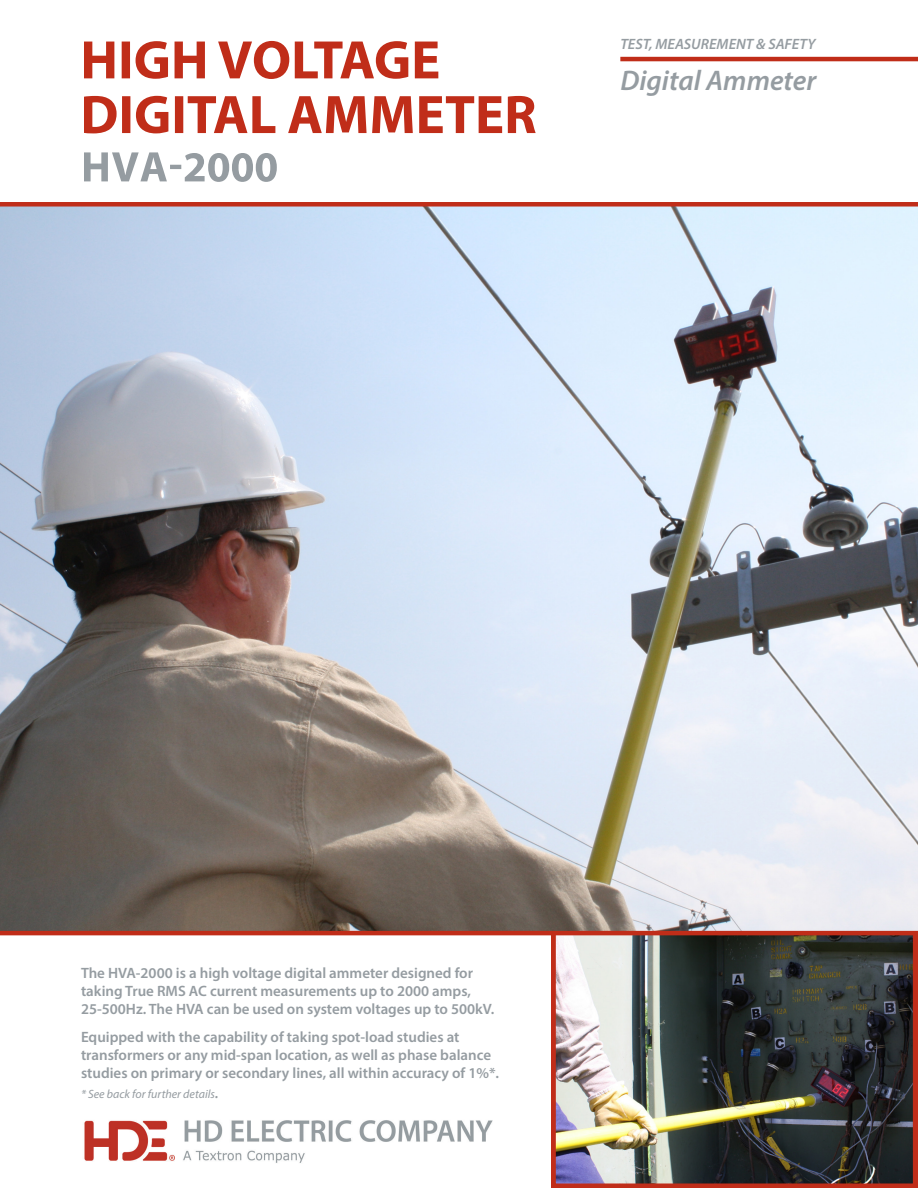
<style>
.page{position:relative;width:918px;height:1188px;background:#fff}
.page>*{position:absolute;margin:0;border:0;box-sizing:border-box;transform-origin:0 0}
.t1{font:italic 600 28.5px "Myriad Pro";color:#959ca1}
.t2{font:600 15px/18px "Myriad Pro";color:#959ca1}
.t3{font:italic 600 15px "Myriad Pro";color:#959ca1}
.t4{font:italic 12px "Myriad Pro";color:#959ca1}
.s1{font-size:18px}
</style>
<div class="page">
<img style="left:556px;top:935px;width:356px;height:248px">
<div style="left:551px;top:930px;width:366px;height:258px;border:4px solid #c02d19"></div>
<img style="left:84px;top:1120px;width:409px;height:43px">
<hr style="left:620px;top:57px;width:298px;height:4px;background:#c02d19">
<img style="left:0;top:207px;width:918px;height:724px">
<hr style="left:0;top:931px;width:918px;height:4px;background:#c02d19">
<div style="left:0;top:202px;width:918px;height:5px;background:#c02d19"></div>
<svg style="left:84px;top:152px;width:193px;height:30px"></svg>
<svg style="left:84px;top:96px;width:452px;height:37px"></svg>
<svg style="left:84px;top:41px;width:354px;height:38px"></svg>
<p class="t3" style="left:620px;top:34px;width:197px">TEST, MEASUREMENT &amp; SAFETY</p>
<p class="t1" style="left:620px;top:63px;width:198px">Digital Ammeter</p>
<p class="t2" style="left:81px;top:963px;width:415px">The HVA-2000 is a high voltage digital ammeter designed for taking True RMS AC current measurements up to 2000 amps,<br>25-500Hz. The HVA can be used on system voltages up to 500kV.</p>
<p class="t2" style="left:81px;top:1028px;width:420px">Equipped with the capability of taking spot-load studies at transformers or any mid-span location, as well as phase balance studies on primary or secondary lines, all within accuracy of 1%*.</p>
<p class="t4" style="left:81px;top:1087px;width:139px">* See back for further details<span class="s1">.</span></p>
</div>
